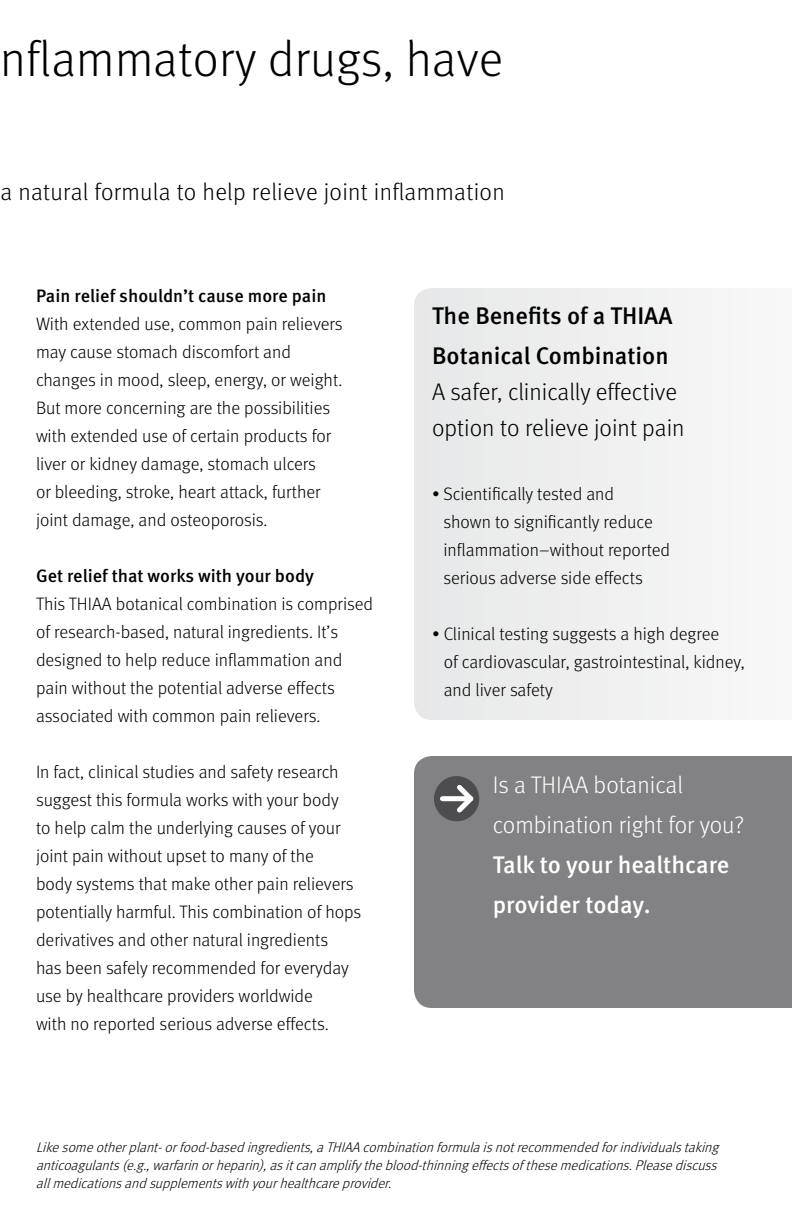
<style>
.page{position:relative;width:792px;height:1224px;background:#fff}
.page>*{position:absolute;margin:0;border:0;box-sizing:border-box;transform-origin:0 0}
.t1{font:300 50px "Meta";letter-spacing:.005em;color:#000}
.t2{font:300 24px/36px "Meta";color:#000}
.t3{font:300 24px/40px "Meta";color:#fff}
.t4{font:500 24px/40px "Meta OT";color:#000}
.t5{font:500 24px/40px "Meta OT";color:#fff}
.t6{font:300 18px/28px "Meta";color:#000}
.t7{font:500 18px "Meta OT";color:#000}
.t8{font:italic 300 14px/18px "Meta";letter-spacing:-.005em;color:#000}
</style>
<div class="page">
<div style="left:414px;top:288px;width:304px;height:432px;background:#edeeee"></div>
<div style="left:414px;top:756px;width:378px;height:252px;background:#828284"></div>
<div style="left:434px;top:776px;width:45px;height:45px;background:#4d4d4f;border-radius:50%"></div>
<svg style="left:452px;top:780px;width:26px;height:37px"></svg>
<div style="left:442px;top:796px;width:29px;height:5px;background:#fff"></div>
<h1 class="t1" style="left:0;top:30px;width:504px">nflammatory drugs, have</h1>
<h2 class="t2" style="left:1px;top:173px;width:506px">a natural formula to help relieve joint inflammation</h2>
<p class="t7" style="left:36px;top:284px;width:292px">Pain relief shouldn’t cause more pain</p>
<p class="t6" style="left:36px;top:309px;width:308px">With extended use, common pain relievers may cause stomach discomfort and changes in mood, sleep, energy, or weight.<br>But more concerning are the possibilities with extended use of certain products for liver or kidney damage, stomach ulcers<br>or bleeding, stroke, heart attack, further joint damage, and osteoporosis.</p>
<p class="t7" style="left:36px;top:564px;width:280px">Get relief that works with your body</p>
<p class="t6" style="left:36px;top:589px;width:339px">This THIAA botanical combination is comprised of research-based, natural ingredients. It’s designed to help reduce inflammation and pain without the potential adverse effects associated with common pain relievers.</p>
<p class="t6" style="left:36px;top:757px;width:327px">In fact, clinical studies and safety research suggest this formula works with your body<br>to help calm the underlying causes of your joint pain without upset to many of the<br>body systems that make other pain relievers potentially harmful. This combination of hops derivatives and other natural ingredients<br>has been safely recommended for everyday use by healthcare providers worldwide<br>with no reported serious adverse effects.</p>
<h2 class="t4" style="left:432px;top:296px;width:242px">The Benefits of a THIAA<br>Botanical Combination</h2>
<h2 class="t2" style="left:432px;top:374px;width:254px">A safer, clinically effective option to relieve joint pain</h2>
<p class="t6" style="left:443px;top:480px;width:228px;text-indent:-11px">• Scientifically tested and<br>shown to significantly reduce inflammation–without reported serious adverse side effects</p>
<p class="t6" style="left:444px;top:620px;width:303px;text-indent:-12px">• Clinical testing suggests a high degree<br>of cardiovascular, gastrointestinal, kidney, and liver safety</p>
<h2 class="t3" style="left:493px;top:765px;width:253px">Is a THIAA botanical combination right for you?</h2>
<h2 class="t5" style="left:493px;top:845px;width:238px">Talk to your healthcare provider today.</h2>
<p class="t8" style="left:36px;top:1138px;width:688px">Likesomeotherplant-orfood-basedingredients,aTHIAAcombinationformulaisnotrecommendedforindividualstaking anticoagulants(e.g.,warfarinorheparin),asitcanamplifytheblood-thinningeffectsof thesemedications.Pleasediscuss allmedicationsandsupplementswithyourhealthcareprovider.</p>
</div>
